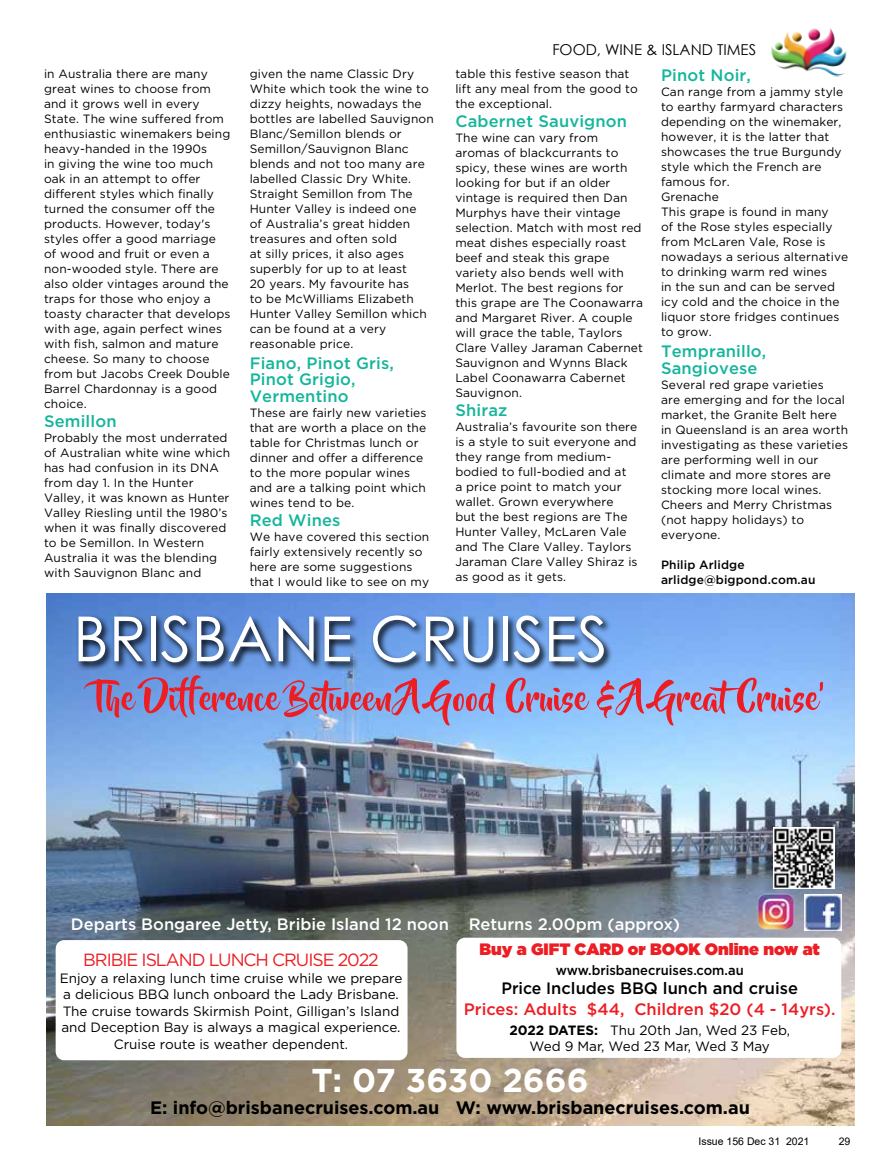
<style>
.page{position:relative;width:893px;height:1170px;background:#fff}
.page>*{position:absolute;margin:0;border:0;box-sizing:border-box;transform-origin:0 0}
.t1{font:62.1px "Century Gothic";color:#fff}
.t2{font:700 33px "Gotham";color:#fff}
.t3{font:700 18px "Gotham";color:#000}
.t4{font:17.7px "Gotham";letter-spacing:-.06em;color:#ed1d24}
.t5{font:500 16.5px/16.5px "Gotham";letter-spacing:.01em;color:#15b59b}
.t6{font:500 16.5px "Gotham";color:#fff}
.t7{font:500 16.5px "Gotham";color:#ed1d24}
.t8{font:500 16.5px "Gotham";color:#000;scale:.96 1}
.t9{font:900 16.5px "Gotham";color:#ed1d24}
.t10{font:15px "Century Gothic";color:#000}
.t11{font:13.5px/16.5px "Gotham";color:#000;text-align:center}
.t12{font:500 13.5px "Gotham";color:#000;scale:.96 1}
.t13{font:12px/15px "Gotham";letter-spacing:.01em;color:#000}
.t14{font:500 12px/15px "Gotham";letter-spacing:.01em;color:#000}
.t15{font:10.5px "Arial";color:#000}
.s1{font-weight:700}
</style>
<div class="page">
<img style="left:771px;top:28px;width:76px;height:49px">
<img style="left:46px;top:593px;width:808px;height:531px">
<div style="left:456px;top:937px;width:385px;height:120px;background:#fff;border-radius:9px"></div>
<div style="left:56px;top:940px;width:352px;height:120px;background:#fff;border-radius:9px"></div>
<svg style="left:76px;top:613px;width:538px;height:59px"></svg>
<svg style="left:84px;top:675px;width:740px;height:50px"></svg>
<img style="left:757px;top:890px;width:37px;height:42px">
<img style="left:805px;top:894px;width:36px;height:36px">
<img style="left:773px;top:827px;width:61px;height:61px">
<p class="t13" style="left:44px;top:66px;width:188px">in Australia there are many great wines to choose from and it grows well in every<br>State. The wine suffered from enthusiastic winemakers being heavy-handed in the 1990s<br>in giving the wine too much oak in an attempt to offer different styles which finally turned the consumer off the products. However, today's styles offer a good marriage of wood and fruit or even a non-wooded style. There are also older vintages around the traps for those who enjoy a toasty character that develops with age, again perfect wines with fish, salmon and mature cheese. So many to choose from but Jacobs Creek Double<br>Barrel Chardonnay is a good choice.</p>
<h3 class="t5" style="left:44px;top:413px;width:74px">Semillon</h3>
<p class="t13" style="left:44px;top:430px;width:188px">Probably the most underrated of Australian white wine which has had confusion in its DNA from day 1. In the Hunter<br>Valley, it was known as Hunter<br>Valley Riesling until the 1980’s when it was finally discovered to be Semillon. In Western<br>Australia it was the blending with Sauvignon Blanc and</p>
<p class="t13" style="left:250px;top:66px;width:186px">given the name Classic Dry<br>White which took the wine to dizzy heights, nowadays the bottles are labelled Sauvignon<br>Blanc/Semillon blends or<br>Semillon/Sauvignon Blanc blends and not too many are labelled Classic Dry White.<br>Straight Semillon from The<br>Hunter Valley is indeed one<br>of Australia’s great hidden treasures and often sold<br>at silly prices, it also ages superbly for up to at least<br>20 years. My favourite has<br>to be McWilliams Elizabeth<br>Hunter Valley Semillon which can be found at a very reasonable price.</p>
<h3 class="t5" style="left:250px;top:354px;width:146px">Fiano, Pinot Gris,<br>Pinot Grigio,<br>Vermentino</h3>
<p class="t13" style="left:250px;top:404px;width:178px">These are fairly new varieties that are worth a place on the table for Christmas lunch or dinner and offer a difference to the more popular wines and are a talking point which wines tend to be.</p>
<h3 class="t5" style="left:250px;top:511px;width:92px">Red Wines</h3>
<p class="t13" style="left:250px;top:529px;width:181px">We have covered this section fairly extensively recently so here are some suggestions that I would like to see on my</p>
<p class="t10" style="left:552px;top:39px;width:205px">FOOD, WINE &amp; ISLAND TIMES</p>
<p class="t13" style="left:455px;top:66px;width:184px">table this festive season that lift any meal from the good to the exceptional.</p>
<h3 class="t5" style="left:455px;top:113px;width:173px">Cabernet Sauvignon</h3>
<p class="t13" style="left:455px;top:130px;width:189px">The wine can vary from aromas of blackcurrants to spicy, these wines are worth looking for but if an older vintage is required then Dan<br>Murphys have their vintage selection. Match with most red meat dishes especially roast beef and steak this grape variety also bends well with<br>Merlot. The best regions for this grape are The Coonawarra and Margaret River. A couple will grace the table, Taylors<br>Clare Valley Jaraman Cabernet<br>Sauvignon and Wynns Black<br>Label Coonawarra Cabernet<br>Sauvignon.</p>
<h3 class="t5" style="left:455px;top:402px;width:54px">Shiraz</h3>
<p class="t13" style="left:455px;top:419px;width:184px">Australia’s favourite son there is a style to suit everyone and they range from medium&shy;bodied to full-bodied and at<br>a price point to match your wallet. Grown everywhere<br>but the best regions are The<br>Hunter Valley, McLaren Vale and The Clare Valley. Taylors<br>Jaraman Clare Valley Shiraz is as good as it gets.</p>
<h3 class="t5" style="left:661px;top:67px;width:92px">Pinot Noir,</h3>
<p class="t13" style="left:661px;top:84px;width:189px">Can range from a jammy style to earthy farmyard characters depending on the winemaker, however, it is the latter that showcases the true Burgundy style which the French are famous for.<br>Grenache<br>This grape is found in many<br>of the Rose styles especially from McLaren Vale, Rose is nowadays a serious alternative to drinking warm red wines<br>in the sun and can be served icy cold and the choice in the liquor store fridges continues to grow.</p>
<h3 class="t5" style="left:661px;top:343px;width:107px">Tempranillo,<br>Sangiovese</h3>
<p class="t13" style="left:661px;top:376px;width:189px">Several red grape varieties<br>are emerging and for the local market, the Granite Belt here in Queensland is an area worth investigating as these varieties are performing well in our climate and more stores are stocking more local wines.<br>Cheers and Merry Christmas (not happy holidays) to everyone.</p>
<p class="t14" style="left:661px;top:557px;width:156px">Philip Arlidge arlidge@bigpond.com.au</p>
<h1 class="t1" style="left:73px;top:595px;width:536px">BRISBANE CRUISES</h1>
<h3 class="t6" style="left:71px;top:913px;width:611px">Departs Bongaree Jetty, Bribie Island 12 noon Returns 2.00pm (approx)</h3>
<h3 class="t9" style="left:480px;top:937px;width:342px">Buy a GIFT CARD or BOOK Online now at</h3>
<p class="t12" style="left:556px;top:961px;width:197px">www.brisbanecruises.com.au</p>
<h3 class="t8" style="left:501px;top:977px;width:310px">Price Includes BBQ lunch and cruise</h3>
<h3 class="t7" style="left:464px;top:998px;width:373px">Prices: Adults $44, Children $20 (4 - 14yrs).</h3>
<p class="t11" style="left:509px;top:1021px;width:282px"><span class="s1">2022 DATES:</span> Thu 20th Jan, Wed 23 Feb,<br>Wed 9 Mar, Wed 23 Mar, Wed 3 May</p>
<h3 class="t4" style="left:83px;top:948px;width:297px">BRIBIE ISLAND LUNCH CRUISE 2022</h3>
<p class="t11" style="left:60px;top:969px;width:344px">Enjoy a relaxing lunch time cruise while we prepare a delicious BBQ lunch onboard the Lady Brisbane.<br>The cruise towards Skirmish Point, Gilligan’s Island and Deception Bay is always a magical experience.<br>Cruise route is weather dependent.</p>
<h2 class="t2" style="left:312px;top:1058px;width:278px">T: 07 3630 2666</h2>
<h3 class="t3" style="left:150px;top:1095px;width:601px">E: info@brisbanecruises.com.au W: www.brisbanecruises.com.au</h3>
<p class="t15" style="left:699px;top:1134px;width:112px">Issue 156 Dec 31 2021</p>
<p class="t15" style="left:839px;top:1134px;width:13px">29</p>
</div>
